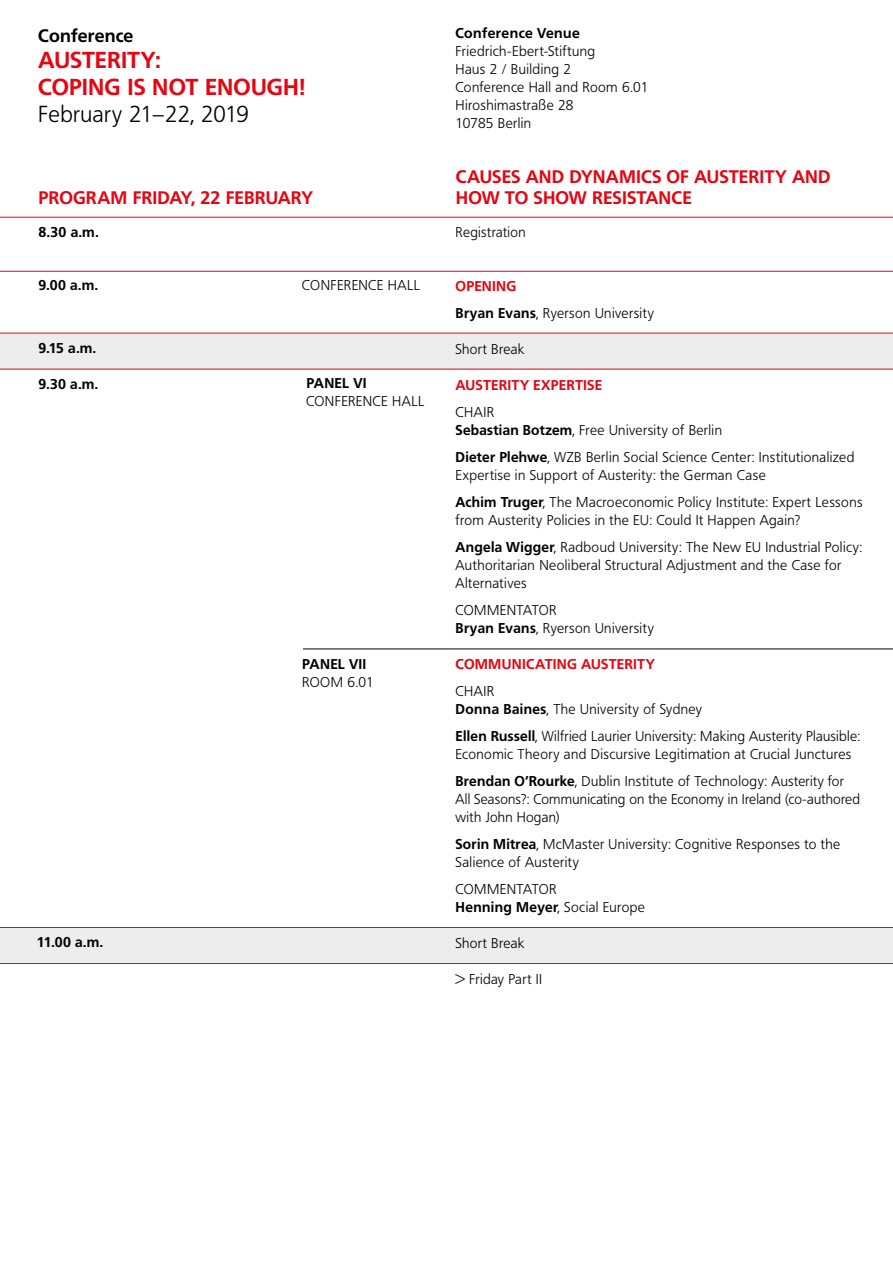
<style>
.page{position:relative;width:893px;height:1263px;background:#fff}
.page>*{position:absolute;margin:0;border:0;box-sizing:border-box;transform-origin:0 0}
.t1{font:700 22.8px/26.7px "Frutiger BQ";letter-spacing:.005em;color:#e30613}
.t2{font:300 22.8px "Frutiger BQ";letter-spacing:.015em;color:#000}
.t3{font:700 18px/21px "Frutiger BQ";letter-spacing:.005em;color:#e30613}
.t4{font:700 17.85px "Frutiger BQ";letter-spacing:.01em;color:#000}
.t5{font:300 14.1px/18px "Frutiger BQ";letter-spacing:.03em;color:#000}
.t6{font:700 14.1px "Frutiger BQ";letter-spacing:.02em;color:#000}
.t7{font:700 14.1px "Frutiger BQ";letter-spacing:.015em;color:#e30613}
.s1{font-weight:700}
</style>
<div class="page">
<div style="left:0;top:333px;width:893px;height:36px;background:#ededed"></div>
<div style="left:0;top:927px;width:893px;height:36px;background:#ededed"></div>
<hr style="left:0;top:217px;width:893px;height:1px;background:#e30613">
<hr style="left:0;top:271px;width:893px;height:1px;background:#e30613">
<hr style="left:0;top:333px;width:893px;height:1px;background:#e30613">
<hr style="left:0;top:927px;width:893px;height:1px;background:#e30613">
<hr style="left:0;top:369px;width:893px;height:1px;background:#e30613">
<hr style="left:0;top:963px;width:893px;height:1px;background:#e30613">
<hr style="left:303px;top:649px;width:590px;height:1px;background:#000">
<p class="t4" style="left:38px;top:25px;width:97px">Conference</p>
<p class="t1" style="left:38px;top:47px;width:268px">AUSTERITY:<br>COPING IS NOT ENOUGH!</p>
<p class="t2" style="left:38px;top:101px;width:212px">February 21–22, 2019</p>
<p class="t3" style="left:39px;top:187px;width:276px">PROGRAM FRIDAY, 22 FEBRUARY</p>
<p class="t6" style="left:39px;top:223px;width:61px">8.30 a.m.</p>
<p class="t6" style="left:38px;top:277px;width:61px">9.00 a.m.</p>
<p class="t6" style="left:39px;top:340px;width:59px">9.15 a.m.</p>
<p class="t5" style="left:302px;top:277px;width:120px">CONFERENCE HALL</p>
<p class="t6" style="left:39px;top:376px;width:61px">9.30 a.m.</p>
<p class="t6" style="left:307px;top:375px;width:62px">PANEL VI</p>
<p class="t5" style="left:306px;top:392px;width:120px">CONFERENCE HALL</p>
<p class="t6" style="left:37px;top:934px;width:68px">11.00 a.m.</p>
<p class="t6" style="left:302px;top:655px;width:66px">PANEL VII</p>
<p class="t5" style="left:302px;top:673px;width:73px">ROOM 6.01</p>
<p class="t6" style="left:455px;top:25px;width:126px">Conference Venue</p>
<p class="t5" style="left:455px;top:42px;width:141px">Friedrich-Ebert-Stiftung</p>
<p class="t5" style="left:455px;top:60px;width:117px">Haus 2 / Building 2</p>
<p class="t5" style="left:455px;top:78px;width:194px">Conference Hall and Room 6.01</p>
<p class="t5" style="left:455px;top:96px;width:119px">Hiroshimastraße 28</p>
<p class="t5" style="left:455px;top:114px;width:77px">10785 Berlin</p>
<p class="t3" style="left:456px;top:166px;width:376px">CAUSES AND DYNAMICS OF AUSTERITY AND<br>HOW TO SHOW RESISTANCE</p>
<p class="t5" style="left:455px;top:223px;width:72px">Registration</p>
<p class="t7" style="left:455px;top:277px;width:63px">OPENING</p>
<p class="t5" style="left:455px;top:304px;width:200px"><span class="s1">Bryan Evans</span>, Ryerson University</p>
<p class="t5" style="left:455px;top:340px;width:70px">Short Break</p>
<p class="t7" style="left:455px;top:376px;width:148px">AUSTERITY EXPERTISE</p>
<p class="t5" style="left:455px;top:403px;width:268px">CHAIR<br><span class="s1">Sebastian Botzem</span>, Free University of Berlin</p>
<p class="t5" style="left:455px;top:448px;width:400px"><span class="s1">Dieter Plehwe</span>, WZB Berlin Social Science Center: Institutionalized<br>Expertise in Support of Austerity: the German Case</p>
<p class="t5" style="left:455px;top:493px;width:409px"><span class="s1">Achim Truger</span>, The Macroeconomic Policy Institute: Expert Lessons from Austerity Policies in the EU: Could It Happen Again?</p>
<p class="t5" style="left:455px;top:538px;width:408px"><span class="s1">Angela Wigger</span>, Radboud University: The New EU Industrial Policy:<br>Authoritarian Neoliberal Structural Adjustment and the Case for<br>Alternatives</p>
<p class="t5" style="left:455px;top:601px;width:200px">COMMENTATOR<br><span class="s1">Bryan Evans</span>, Ryerson University</p>
<p class="t7" style="left:455px;top:655px;width:201px">COMMUNICATING AUSTERITY</p>
<p class="t5" style="left:455px;top:682px;width:248px">CHAIR<br><span class="s1">Donna Baines</span>, The University of Sydney</p>
<p class="t5" style="left:455px;top:727px;width:406px"><span class="s1">Ellen Russell</span>, Wilfried Laurier University: Making Austerity Plausible:<br>Economic Theory and Discursive Legitimation at Crucial Junctures</p>
<p class="t5" style="left:455px;top:772px;width:406px"><span class="s1">Brendan O’Rourke</span>, Dublin Institute of Technology: Austerity for<br>All Seasons?: Communicating on the Economy in Ireland (co-authored with John Hogan)</p>
<p class="t5" style="left:455px;top:835px;width:386px"><span class="s1">Sorin Mitrea</span>, McMaster University: Cognitive Responses to the<br>Salience of Austerity</p>
<p class="t5" style="left:455px;top:880px;width:191px">COMMENTATOR<br><span class="s1">Henning Meyer</span>, Social Europe</p>
<p class="t5" style="left:455px;top:934px;width:70px">Short Break</p>
<p class="t5" style="left:455px;top:970px;width:88px">&gt; Friday Part II</p>
</div>
